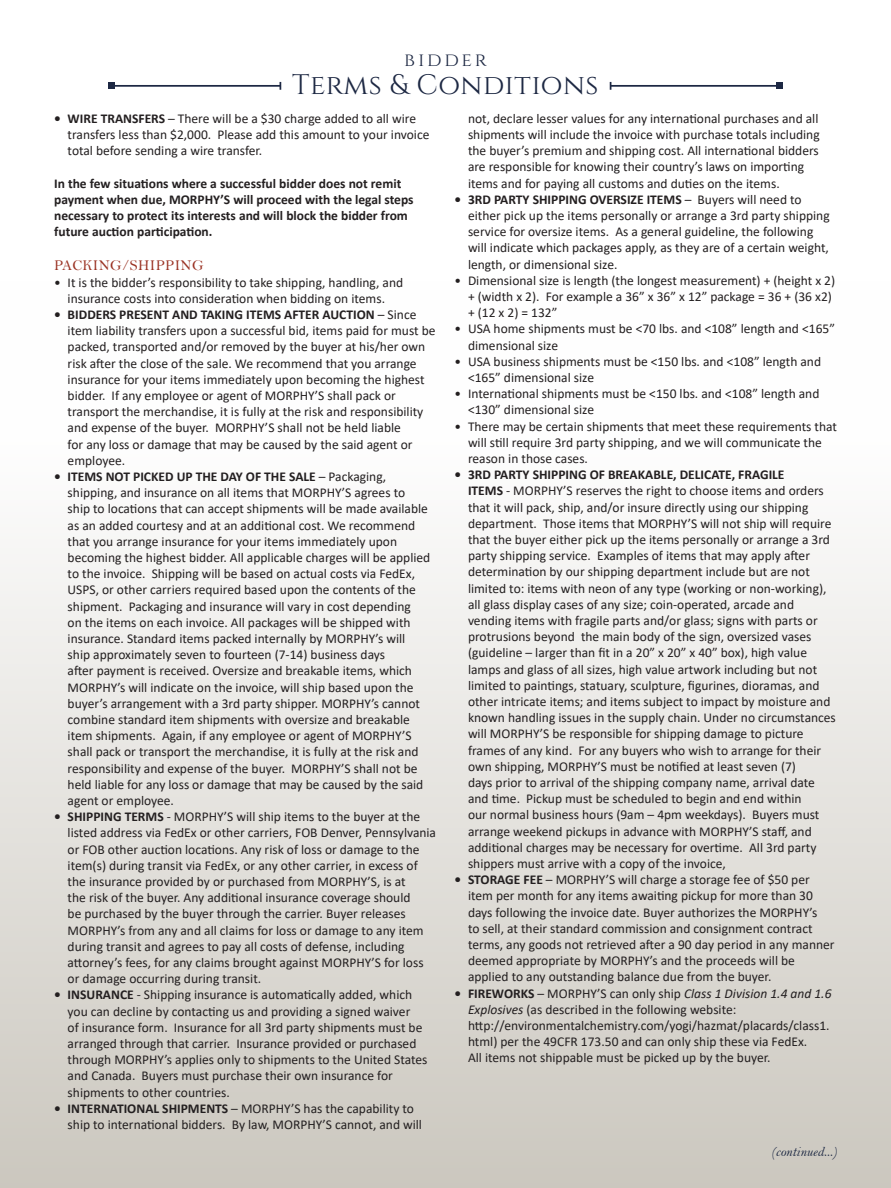
<style>
.page{position:relative;width:891px;height:1188px;background:#fff}
.page>*{position:absolute;margin:0;border:0;box-sizing:border-box;transform-origin:0 0}
.t1{font:28.2px "Cinzel";letter-spacing:.02em;color:#1d2843}
.t2{font:19.2px "Cinzel";letter-spacing:.14em;color:#1d2843}
.Lot{font:15px "Bell";letter-spacing:.02em;color:#9a3223}
.t3{font:13.5px/16.2px "Calibri";color:#231f20}
.Lot-2{font:700 13.5px/16.2px "Calibri";color:#231f20}
.Lot-3{font:13.5px "Bell MT Italic";color:#1d2843}
.s1{font-weight:700}
.s2{font-style:italic}
</style>
<div class="page">
<div style="left:0;top:281px;width:891px;height:907px;background:linear-gradient(to bottom,#fff,#cdc9c0)"></div>
<hr style="left:112px;top:85px;width:168px;height:2px;background:#1d2843">
<div style="left:108px;top:82px;width:7px;height:7px;background:#1d2843"></div>
<hr style="left:611px;top:85px;width:168px;height:2px;background:#1d2843">
<div style="left:776px;top:82px;width:7px;height:7px;background:#1d2843"></div>
<h2 class="t2" style="left:404px;top:49px;width:84px">bidder</h2>
<h1 class="t1" style="left:292px;top:69px;width:308px">Terms &amp; Conditions</h1>
<p class="t3" style="left:68px;top:110px;width:363px;text-indent:-14px"><span class="s1">• WIRE TRANSFERS</span> – There will be a $30 charge added to all wire transfers less than $2,000. Please add this amount to your invoice total before sending a wire transfer.</p>
<p class="Lot-2" style="left:54px;top:175px;width:361px">In the few situations where a successful bidder does not remit payment when due, MORPHY’S will proceed with the legal steps necessary to protect its interests and will block the bidder from future auction participation.</p>
<p class="Lot" style="left:54px;top:257px;width:151px">PACKING/SHIPPING</p>
<p class="t3" style="left:54px;top:274px;width:351px;text-align:center">• It is the bidder’s responsibility to take shipping, handling, and insurance costs into consideration when bidding on items.</p>
<p class="t3" style="left:68px;top:306px;width:369px;text-indent:-14px"><span class="s1">• BIDDERS PRESENT AND TAKING ITEMS AFTER AUCTION</span> – Since item liability transfers upon a successful bid, items paid for must be packed, transported and/or removed by the buyer at his/her own risk after the close of the sale. We recommend that you arrange insurance for your items immediately upon becoming the highest bidder. If any employee or agent of MORPHY’S shall pack or transport the merchandise, it is fully at the risk and responsibility and expense of the buyer. MORPHY’S shall not be held liable<br>for any loss or damage that may be caused by the said agent or employee.</p>
<p class="t3" style="left:68px;top:468px;width:364px;text-indent:-14px"><span class="s1">• ITEMS NOT PICKED UP THE DAY OF THE SALE</span> – Packaging, shipping, and insurance on all items that MORPHY’S agrees to ship to locations that can accept shipments will be made available as an added courtesy and at an additional cost. We recommend that you arrange insurance for your items immediately upon becoming the highest bidder. All applicable charges will be applied to the invoice. Shipping will be based on actual costs via FedEx, USPS, or other carriers required based upon the contents of the shipment. Packaging and insurance will vary in cost depending<br>on the items on each invoice. All packages will be shipped with insurance. Standard items packed internally by MORPHY’s will ship approximately seven to fourteen (7-14) business days<br>after payment is received. Oversize and breakable items, which MORPHY’s will indicate on the invoice, will ship based upon the buyer’s arrangement with a 3rd party shipper. MORPHY’s cannot combine standard item shipments with oversize and breakable item shipments. Again, if any employee or agent of MORPHY’S shall pack or transport the merchandise, it is fully at the risk and responsibility and expense of the buyer. MORPHY’S shall not be held liable for any loss or damage that may be caused by the said agent or employee.</p>
<p class="t3" style="left:68px;top:808px;width:370px;text-indent:-14px"><span class="s1">• SHIPPING TERMS</span> - MORPHY’S will ship items to the buyer at the listed address via FedEx or other carriers, FOB Denver, Pennsylvania or FOB other auction locations. Any risk of loss or damage to the item(s) during transit via FedEx, or any other carrier, in excess of the insurance provided by or purchased from MORPHY’S, is at<br>the risk of the buyer. Any additional insurance coverage should<br>be purchased by the buyer through the carrier. Buyer releases MORPHY’s from any and all claims for loss or damage to any item during transit and agrees to pay all costs of defense, including attorney’s fees, for any claims brought against MORPHY’S for loss or damage occurring during transit.</p>
<p class="t3" style="left:68px;top:986px;width:361px;text-indent:-14px"><span class="s1">• INSURANCE</span> - Shipping insurance is automatically added, which you can decline by contacting us and providing a signed waiver<br>of insurance form. Insurance for all 3rd party shipments must be arranged through that carrier. Insurance provided or purchased through MORPHY’s applies only to shipments to the United States and Canada. Buyers must purchase their own insurance for shipments to other countries.</p>
<p class="t3" style="left:68px;top:1100px;width:356px;text-indent:-14px"><span class="s1">• INTERNATIONAL SHIPMENTS</span> – MORPHY’S has the capability to ship to international bidders. By law, MORPHY’S cannot, and will</p>
<p class="t3" style="left:468px;top:110px;width:353px">not, declare lesser values for any international purchases and all shipments will include the invoice with purchase totals including the buyer’s premium and shipping cost. All international bidders are responsible for knowing their country’s laws on importing items and for paying all customs and duties on the items.</p>
<p class="t3" style="left:468px;top:191px;width:363px;text-indent:-14px"><span class="s1">• 3RD PARTY SHIPPING OVERSIZE ITEMS</span> – Buyers will need to either pick up the items personally or arrange a 3rd party shipping service for oversize items. As a general guideline, the following will indicate which packages apply, as they are of a certain weight, length, or dimensional size.</p>
<p class="t3" style="left:468px;top:272px;width:369px;text-indent:-14px">• Dimensional size is length (the longest measurement) + (height x 2) + (width x 2). For example a 36” x 36” x 12” package = 36 + (36 x2) + (12 x 2) = 132”</p>
<p class="t3" style="left:468px;top:320px;width:369px;text-indent:-14px">• USA home shipments must be &lt;70 lbs. and &lt;108” length and &lt;165” dimensional size</p>
<p class="t3" style="left:468px;top:353px;width:355px;text-indent:-14px">• USA business shipments must be &lt;150 lbs. and &lt;108” length and &lt;165” dimensional size</p>
<p class="t3" style="left:468px;top:385px;width:353px;text-indent:-14px">• International shipments must be &lt;150 lbs. and &lt;108” length and &lt;130” dimensional size</p>
<p class="t3" style="left:468px;top:418px;width:371px;text-indent:-14px">• There may be certain shipments that meet these requirements that will still require 3rd party shipping, and we will communicate the reason in those cases.</p>
<p class="t3" style="left:468px;top:466px;width:369px;text-indent:-14px"><span class="s1">• 3RD PARTY SHIPPING OF BREAKABLE, DELICATE, FRAGILE<br>ITEMS</span> - MORPHY’S reserves the right to choose items and orders that it will pack, ship, and/or insure directly using our shipping department. Those items that MORPHY’S will not ship will require that the buyer either pick up the items personally or arrange a 3rd party shipping service. Examples of items that may apply after determination by our shipping department include but are not limited to: items with neon of any type (working or non-working), all glass display cases of any size; coin-operated, arcade and vending items with fragile parts and/or glass; signs with parts or protrusions beyond the main body of the sign, oversized vases (guideline – larger than fit in a 20” x 20” x 40” box), high value lamps and glass of all sizes, high value artwork including but not limited to paintings, statuary, sculpture, figurines, dioramas, and other intricate items; and items subject to impact by moisture and known handling issues in the supply chain. Under no circumstances will MORPHY’S be responsible for shipping damage to picture frames of any kind. For any buyers who wish to arrange for their own shipping, MORPHY’S must be notified at least seven (7)<br>days prior to arrival of the shipping company name, arrival date and time. Pickup must be scheduled to begin and end within<br>our normal business hours (9am – 4pm weekdays). Buyers must arrange weekend pickups in advance with MORPHY’S staff, and additional charges may be necessary for overtime. All 3rd party shippers must arrive with a copy of the invoice,</p>
<p class="t3" style="left:468px;top:871px;width:368px;text-indent:-14px"><span class="s1">• STORAGE FEE</span> – MORPHY’S will charge a storage fee of $50 per item per month for any items awaiting pickup for more than 30 days following the invoice date. Buyer authorizes the MORPHY’s<br>to sell, at their standard commission and consignment contract terms, any goods not retrieved after a 90 day period in any manner deemed appropriate by MORPHY’s and the proceeds will be applied to any outstanding balance due from the buyer.</p>
<p class="t3" style="left:468px;top:985px;width:365px;text-indent:-14px"><span class="s1">• FIREWORKS</span> – MORPHY’S can only ship <span class="s2">Class 1 Division 1.4 and 1.6<br>Explosives</span> (as described in the following website: http://environmentalchemistry.com/yogi/hazmat/placards/class1. html) per the 49CFR 173.50 and can only ship these via FedEx.<br>All items not shippable must be picked up by the buyer.</p>
<p class="Lot-3" style="left:772px;top:1144px;width:67px">(continued...)</p>
</div>
